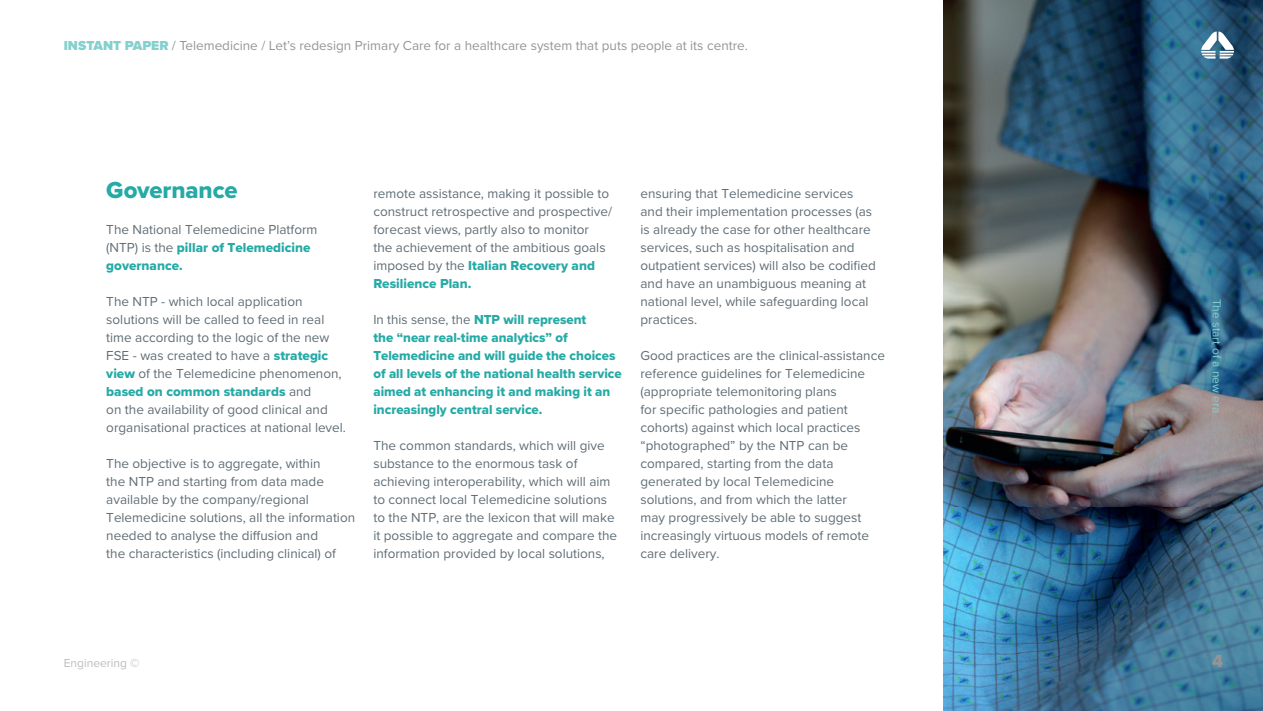
<style>
.page{position:relative;width:1263px;height:711px;background:#fff}
.page>*{position:absolute;margin:0;border:0;box-sizing:border-box;transform-origin:0 0}
.t1{font:24px "Proxima Nova Extrabld";letter-spacing:-.005em;color:#25aaa6}
.t2{font:18px "Proxima Nova Extrabld";color:#939598}
.t3{font:13.5px/18px "Proxima Nova";color:#5f6d76}
.t4{font:13.5px/18px "Proxima Nova Extrabld";color:#25aaa6}
.t5{font:13.5px "Proxima Nova";color:#939598}
.t6{font:12px "Proxima Nova";color:#84d0ce}
.t7{font:12px "Proxima Nova";color:#bcbdc0}
.s1{font-weight:900;color:#84d0ce}
.s2{font-family:"Proxima Nova";color:#5f6d76}
.s3{font-family:"Proxima Nova Extrabld";color:#25aaa6}
</style>
<div class="page">
<img style="left:943px;top:0;width:320px;height:710px">
<svg style="left:1201px;top:31px;width:33px;height:28px"></svg>
<p class="t5" style="left:64px;top:36px;width:685px"><span class="s1">INSTANT PAPER</span> / Telemedicine / Let’s redesign Primary Care for a healthcare system that puts people at its centre.</p>
<h1 class="t1" style="left:106px;top:172px;width:133px">Governance</h1>
<p class="t3" style="left:106px;top:220px;width:213px">The National Telemedicine Platform</p>
<p class="t4" style="left:106px;top:238px;width:206px"><span class="s2">(NTP) is the</span> pillar of Telemedicine governance.</p>
<p class="t3" style="left:106px;top:292px;width:237px">The NTP - which local application solutions will be called to feed in real time according to the logic of the new FSE - was created to have a <span class="s3">strategic view</span> of the Telemedicine phenomenon,</p>
<p class="t4" style="left:106px;top:382px;width:207px">based on common standards <span class="s2">and</span></p>
<p class="t3" style="left:106px;top:400px;width:241px">on the availability of good clinical and organisational practices at national level.</p>
<p class="t3" style="left:106px;top:454px;width:250px">The objective is to aggregate, within<br>the NTP and starting from data made available by the company/regional Telemedicine solutions, all the information needed to analyse the diffusion and<br>the characteristics (including clinical) of</p>
<p class="t3" style="left:373px;top:184px;width:240px">remote assistance, making it possible to construct retrospective and prospective/ forecast views, partly also to monitor<br>the achievement of the ambitious goals</p>
<p class="t4" style="left:373px;top:256px;width:223px"><span class="s2">imposed by the</span> Italian Recovery and<br>Resilience Plan.</p>
<p class="t4" style="left:373px;top:310px;width:250px"><span class="s2">In this sense, the</span> NTP will represent<br>the “near real-time analytics” of Telemedicine and will guide the choices of all levels of the national health service aimed at enhancing it and making it an increasingly central service.</p>
<p class="t3" style="left:373px;top:436px;width:245px">The common standards, which will give substance to the enormous task of achieving interoperability, which will aim to connect local Telemedicine solutions to the NTP, are the lexicon that will make it possible to aggregate and compare the information provided by local solutions,</p>
<p class="t3" style="left:640px;top:184px;width:237px">ensuring that Telemedicine services and their implementation processes (as is already the case for other healthcare services, such as hospitalisation and outpatient services) will also be codified and have an unambiguous meaning at national level, while safeguarding local practices.</p>
<p class="t3" style="left:640px;top:346px;width:246px">Good practices are the clinical-assistance reference guidelines for Telemedicine (appropriate telemonitoring plans<br>for specific pathologies and patient cohorts) against which local practices “photographed” by the NTP can be compared, starting from the data generated by local Telemedicine solutions, and from which the latter<br>may progressively be able to suggest increasingly virtuous models of remote care delivery.</p>
<p class="t6" style="left:1226px;top:298px;width:116px;rotate:90deg">The start of a new era</p>
<p class="t7" style="left:64px;top:653px;width:77px">Engineering ©</p>
<h2 class="t2" style="left:1212px;top:647px;width:13px">4</h2>
</div>
